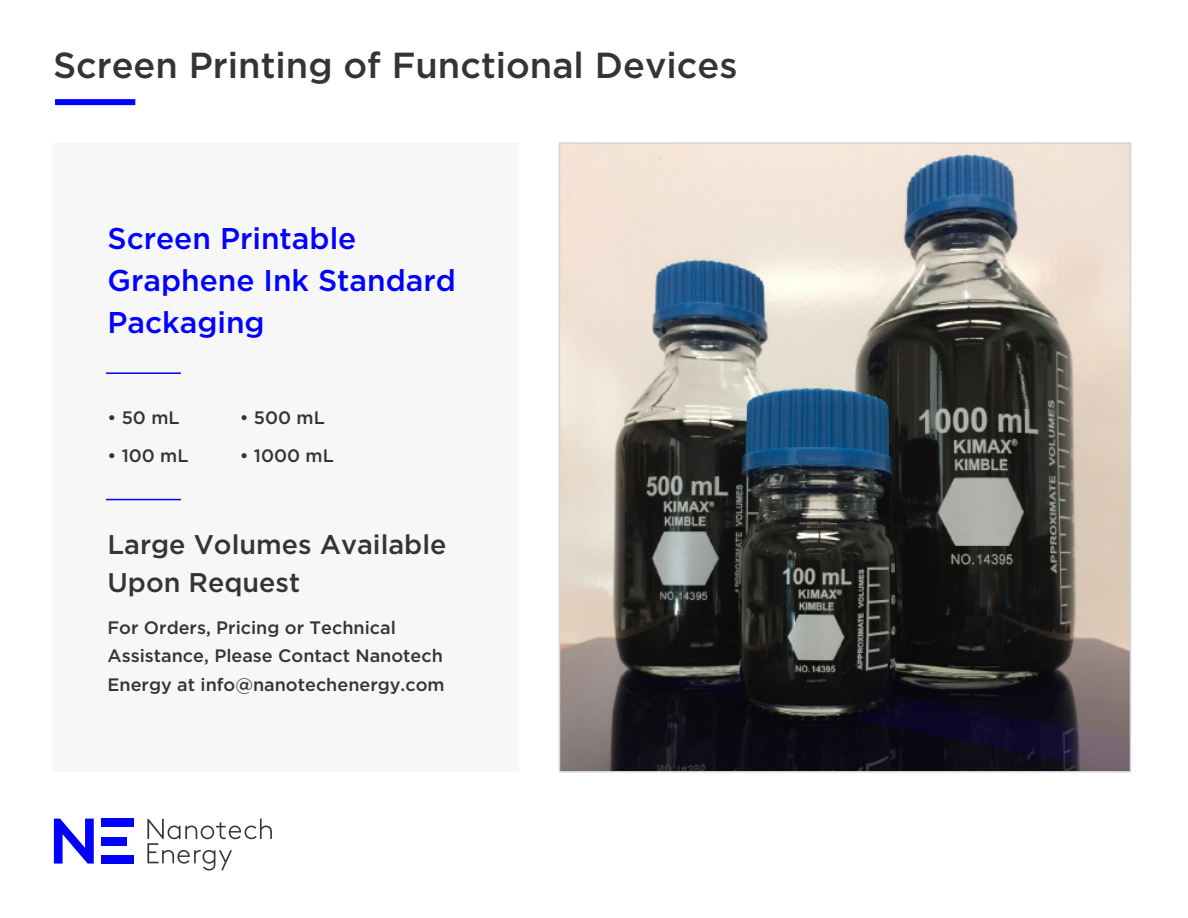
<style>
.page{position:relative;width:1188px;height:918px;background:#fff}
.page>*{position:absolute;margin:0;border:0;box-sizing:border-box;transform-origin:0 0}
.t1{font:500 36.15px "Gotham";color:#343434}
.t2{font:500 30px/42px "Gotham";color:#0001fe}
.t3{font:500 27px/37.5px "Gotham";color:#343434}
.t4{font:500 18px/28.5px "Gotham";color:#343434}
</style>
<div class="page">
<svg style="left:54px;top:819px;width:40px;height:45px"></svg>
<div style="left:101px;top:819px;width:33px;height:8px;background:#00f"></div>
<div style="left:101px;top:855px;width:33px;height:9px;background:#00f"></div>
<div style="left:101px;top:837px;width:26px;height:8px;background:#00f"></div>
<svg style="left:147px;top:819px;width:125px;height:52px"></svg>
<div style="left:55px;top:99px;width:80px;height:6px;background:#0001fe"></div>
<img style="left:562px;top:145px;width:566px;height:624px">
<div style="left:52px;top:143px;width:467px;height:629px;background:#f7f7f7"></div>
<hr style="left:106px;top:372px;width:75px;height:2px;background:#0001fe">
<hr style="left:106px;top:499px;width:75px;height:1px;background:#0001fe">
<h1 class="t1" style="left:53px;top:44px;width:686px">Screen Printing of Functional Devices</h1>
<h2 class="t2" style="left:107px;top:217px;width:350px">Screen Printable<br>Graphene Ink Standard<br>Packaging</h2>
<p class="t4" style="left:107px;top:403px;width:74px">• 50 mL</p>
<p class="t4" style="left:107px;top:441px;width:83px">• 100 mL</p>
<p class="t4" style="left:240px;top:403px;width:87px">• 500 mL</p>
<p class="t4" style="left:240px;top:441px;width:96px">• 1000 mL</p>
<h3 class="t3" style="left:107px;top:525px;width:340px">Large Volumes Available<br>Upon Request</h3>
<p class="t4" style="left:107px;top:612px;width:339px">For Orders, Pricing or Technical<br>Assistance, Please Contact Nanotech<br>Energy at info@nanotechenergy.com</p>
</div>
